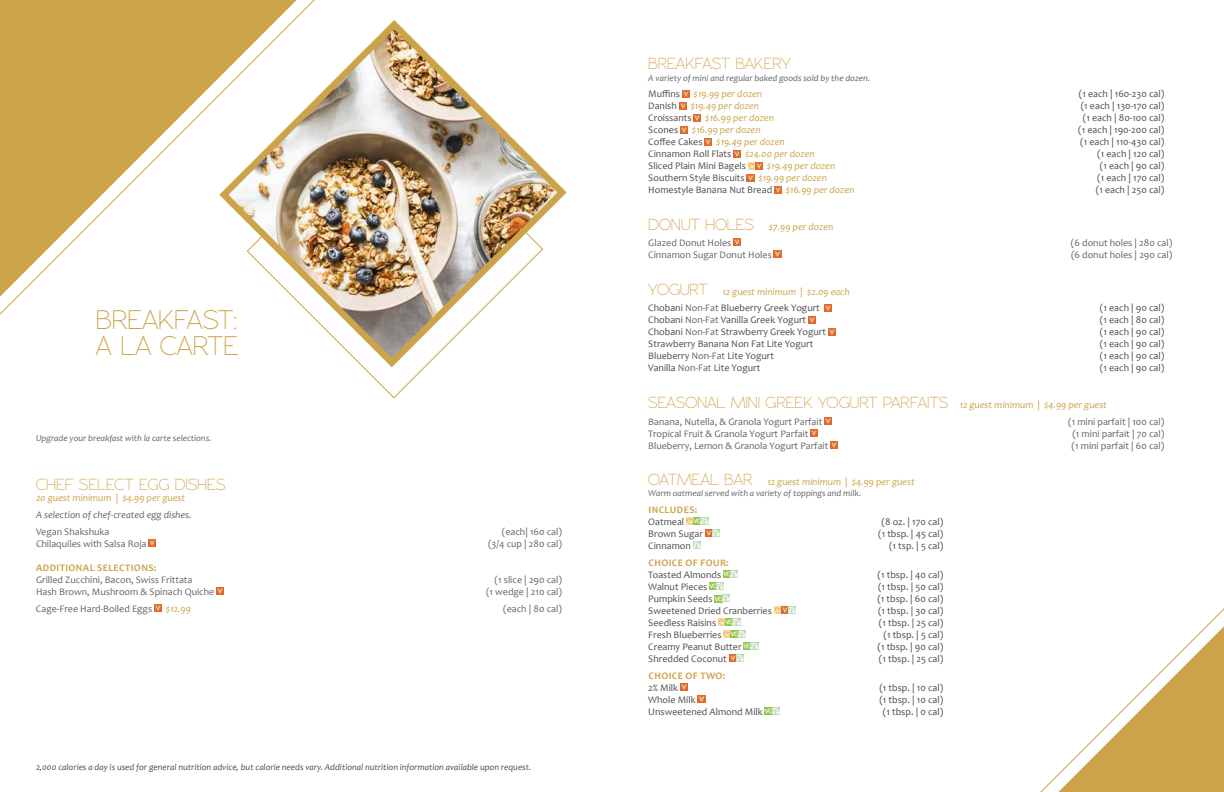
<style>
.page{position:relative;width:1224px;height:792px;background:#fff}
.page>*{position:absolute;margin:0;border:0;box-sizing:border-box;transform-origin:0 0}
.t1{font:27.7px/25.9px "Rawengulk Sans";color:#cda349}
.t2{font:16.5px "Rawengulk Sans";color:#cda349}
.t3{font:10px/16.5px "Candara";color:#4d4d4f}
.t4{font:10px/16.5px "Candara";color:#636466}
.t5{font:italic 10px "Candara";color:#cda349}
.t6{font:700 10px "Candara";letter-spacing:.04em;color:#cda349}
.t7{font:italic 10px "Candara";color:#636466}
.t8{font:italic 9px "Candara";color:#636466}
.t9{font:italic 9px "Candara";color:#4d4d4f}
.s1{font-family:"Rawengulk Sans";font-size:16.5px;color:#cda349}
.s2{font-style:italic;color:#cda349}
.s3{color:#636466}
.s4{font-family:"Candara";font-style:italic;font-size:10px}
.s5{font-family:"Rawengulk Sans";font-style:normal;font-size:16.5px}
</style>
<div class="page">
<svg style="left:1040px;top:608px;width:184px;height:184px"></svg>
<svg style="left:0;top:0;width:315px;height:315px"></svg>
<img style="left:215px;top:15px;width:352px;height:357px">
<svg style="left:679px;top:90px;width:33px;height:55px"></svg>
<svg style="left:734px;top:150px;width:7px;height:7px"></svg>
<svg style="left:747px;top:162px;width:16px;height:19px"></svg>
<svg style="left:774px;top:186px;width:8px;height:7px"></svg>
<svg style="left:734px;top:239px;width:7px;height:7px"></svg>
<svg style="left:774px;top:251px;width:7px;height:7px"></svg>
<svg style="left:824px;top:304px;width:7px;height:7px"></svg>
<svg style="left:808px;top:316px;width:8px;height:7px"></svg>
<svg style="left:828px;top:328px;width:7px;height:7px"></svg>
<svg style="left:824px;top:417px;width:8px;height:7px"></svg>
<svg style="left:811px;top:429px;width:7px;height:7px"></svg>
<svg style="left:831px;top:441px;width:7px;height:7px"></svg>
<svg style="left:686px;top:518px;width:33px;height:31px"></svg>
<svg style="left:710px;top:571px;width:28px;height:31px"></svg>
<svg style="left:774px;top:607px;width:22px;height:7px"></svg>
<svg style="left:718px;top:619px;width:40px;height:43px"></svg>
<svg style="left:680px;top:684px;width:7px;height:6px"></svg>
<svg style="left:698px;top:696px;width:7px;height:6px"></svg>
<svg style="left:765px;top:708px;width:14px;height:6px"></svg>
<svg style="left:149px;top:540px;width:7px;height:7px"></svg>
<svg style="left:216px;top:588px;width:8px;height:7px"></svg>
<svg style="left:154px;top:605px;width:8px;height:7px"></svg>
<h1 class="t1" style="left:96px;top:307px;width:144px">BREAKFAST:<br>A LA CARTE</h1>
<p class="t8" style="left:36px;top:432px;width:177px">Upgrade your breakfast with la carte selections.</p>
<h2 class="t2" style="left:36px;top:475px;width:191px">CHEF SELECT EGG DISHES</h2>
<p class="t5" style="left:36px;top:492px;width:151px">20 guest minimum | $4.99 per guest</p>
<p class="t7" style="left:36px;top:509px;width:157px">A selection of chef-created egg dishes.</p>
<p class="t4" style="left:36px;top:524px;width:75px">Vegan Shakshuka</p>
<p class="t4" style="left:502px;top:524px;width:62px">(each| 160 cal)</p>
<p class="t4" style="left:36px;top:536px;width:112px">Chilaquiles with Salsa Roja</p>
<p class="t4" style="left:488px;top:536px;width:75px">(3/4 cup | 280 cal)</p>
<p class="t6" style="left:36px;top:562px;width:122px">ADDITIONAL SELECTIONS:</p>
<p class="t4" style="left:36px;top:572px;width:158px">Grilled Zucchini, Bacon, Swiss Frittata</p>
<p class="t4" style="left:495px;top:572px;width:69px">(1 slice | 290 cal)</p>
<p class="t4" style="left:36px;top:584px;width:180px">Hash Brown, Mushroom &amp; Spinach Quiche</p>
<p class="t4" style="left:486px;top:584px;width:77px">(1 wedge | 210 cal)</p>
<p class="t4" style="left:36px;top:601px;width:118px">Cage-Free Hard-Boiled Eggs</p>
<p class="t5" style="left:166px;top:603px;width:26px">$12.99</p>
<p class="t4" style="left:503px;top:601px;width:60px">(each | 80 cal)</p>
<p class="t9" style="left:36px;top:761px;width:497px">2,000 calories a day is used for general nutrition advice, but calorie needs vary. Additional nutrition information available upon request.</p>
<h2 class="t2" style="left:648px;top:54px;width:144px">BREAKFAST BAKERY</h2>
<p class="t8" style="left:648px;top:72px;width:223px">A variety of mini and regular baked goods sold by the dozen.</p>
<p class="t3" style="left:648px;top:86px;width:33px">Muffins</p>
<p class="t5" style="left:694px;top:88px;width:70px">$19.99 per dozen</p>
<p class="t3" style="left:1079px;top:86px;width:87px">(1 each | 160-230 cal)</p>
<p class="t3" style="left:648px;top:98px;width:30px">Danish</p>
<p class="t5" style="left:691px;top:100px;width:70px">$19.49 per dozen</p>
<p class="t3" style="left:1081px;top:98px;width:85px">(1 each | 130-170 cal)</p>
<p class="t3" style="left:648px;top:110px;width:45px">Croissants</p>
<p class="t5" style="left:705px;top:112px;width:70px">$16.99 per dozen</p>
<p class="t3" style="left:1083px;top:110px;width:83px">(1 each | 80-100 cal)</p>
<p class="t3" style="left:648px;top:122px;width:31px">Scones</p>
<p class="t5" style="left:692px;top:124px;width:70px">$16.99 per dozen</p>
<p class="t3" style="left:1078px;top:122px;width:88px">(1 each | 190-200 cal)</p>
<p class="t3" style="left:648px;top:134px;width:56px">Coffee Cakes</p>
<p class="t5" style="left:716px;top:136px;width:70px">$19.49 per dozen</p>
<p class="t3" style="left:1080px;top:134px;width:86px">(1 each | 110-430 cal)</p>
<p class="t3" style="left:648px;top:146px;width:85px">Cinnamon Roll Flats</p>
<p class="t5" style="left:745px;top:148px;width:71px">$24.00 per dozen</p>
<p class="t3" style="left:1097px;top:146px;width:69px">(1 each | 120 cal)</p>
<p class="t3" style="left:648px;top:158px;width:99px">Sliced Plain Mini Bagels</p>
<p class="t5" style="left:767px;top:160px;width:70px">$19.49 per dozen</p>
<p class="t3" style="left:1100px;top:158px;width:66px">(1 each | 90 cal)</p>
<p class="t3" style="left:648px;top:170px;width:98px">Southern Style Biscuits</p>
<p class="t5" style="left:758px;top:172px;width:70px">$19.99 per dozen</p>
<p class="t3" style="left:1097px;top:170px;width:69px">(1 each | 170 cal)</p>
<p class="t3" style="left:648px;top:182px;width:125px">Homestyle Banana Nut Bread</p>
<p class="t5" style="left:786px;top:184px;width:70px">$16.99 per dozen</p>
<p class="t3" style="left:1096px;top:182px;width:70px">(1 each | 250 cal)</p>
<p class="t4" style="left:648px;top:218px;width:187px"><span class="s1">DONUT HOLES</span> <span class="s2">$7.99 per dozen<br></span>Glazed Donut Holes</p>
<p class="t4" style="left:1071px;top:234px;width:103px">(6 donut holes | 280 cal)</p>
<p class="t4" style="left:648px;top:246px;width:125px">Cinnamon Sugar Donut Holes</p>
<p class="t4" style="left:1071px;top:246px;width:103px">(6 donut holes | 290 cal)</p>
<p class="t3" style="left:648px;top:283px;width:203px"><span class="s1">YOGURT</span> <span class="s2">12 guest minimum | $2.09 each<br></span>Chobani <span class="s3">Non-Fat</span> Blueberry Greek Yogurt</p>
<p class="t3" style="left:1100px;top:300px;width:66px">(1 each | 90 cal)</p>
<p class="t3" style="left:648px;top:312px;width:159px">Chobani <span class="s3">Non-Fat</span> Vanilla Greek Yogurt</p>
<p class="t3" style="left:1100px;top:312px;width:66px">(1 each | 80 cal)</p>
<p class="t3" style="left:648px;top:324px;width:179px">Chobani <span class="s3">Non-Fat</span> Strawberry Greek Yogurt</p>
<p class="t3" style="left:1100px;top:324px;width:66px">(1 each | 90 cal)</p>
<p class="t3" style="left:648px;top:336px;width:167px">Strawberry Banana Non Fat Lite Yogurt</p>
<p class="t3" style="left:1100px;top:336px;width:66px">(1 each | 90 cal)</p>
<p class="t3" style="left:648px;top:348px;width:127px">Blueberry <span class="s3">Non-Fat</span> Lite Yogurt</p>
<p class="t3" style="left:1100px;top:348px;width:66px">(1 each | 90 cal)</p>
<p class="t3" style="left:648px;top:360px;width:114px">Vanilla <span class="s3">Non-Fat</span> Lite Yogurt</p>
<p class="t3" style="left:1100px;top:360px;width:66px">(1 each | 90 cal)</p>
<h2 class="t2" style="left:648px;top:393px;width:460px">SEASONAL MINI GREEK YOGURT PARFAITS <span class="s4">12 guest minimum | $4.99 per guest</span></h2>
<p class="t4" style="left:648px;top:413px;width:176px">Banana, Nutella, &amp; Granola Yogurt Parfait</p>
<p class="t4" style="left:1068px;top:413px;width:98px">(1 mini parfait | 100 cal)</p>
<p class="t4" style="left:648px;top:425px;width:162px">Tropical Fruit &amp; Granola Yogurt Parfait</p>
<p class="t4" style="left:1072px;top:425px;width:93px">(1 mini parfait | 70 cal)</p>
<p class="t4" style="left:648px;top:437px;width:182px">Blueberry, Lemon &amp; Granola Yogurt Parfait</p>
<p class="t4" style="left:1072px;top:437px;width:94px">(1 mini parfait | 60 cal)</p>
<p class="t5" style="left:648px;top:476px;width:268px"><span class="s5">OATMEAL BAR</span> 12 guest minimum | $4.99 per guest</p>
<p class="t8" style="left:648px;top:488px;width:214px">Warm oatmeal served with a variety of toppings and milk.</p>
<p class="t6" style="left:649px;top:503px;width:50px">INCLUDES:</p>
<p class="t3" style="left:648px;top:513px;width:37px">Oatmeal</p>
<p class="t3" style="left:881px;top:513px;width:63px">(8 oz. | 170 cal)</p>
<p class="t3" style="left:648px;top:525px;width:56px">Brown Sugar</p>
<p class="t3" style="left:878px;top:525px;width:67px">(1 tbsp. | 45 cal)</p>
<p class="t3" style="left:648px;top:537px;width:44px">Cinnamon</p>
<p class="t3" style="left:889px;top:537px;width:56px">(1 tsp. | 5 cal)</p>
<p class="t6" style="left:649px;top:556px;width:82px">CHOICE OF FOUR:</p>
<p class="t3" style="left:648px;top:566px;width:74px">Toasted Almonds</p>
<p class="t3" style="left:878px;top:566px;width:67px">(1 tbsp. | 40 cal)</p>
<p class="t3" style="left:648px;top:578px;width:61px">Walnut Pieces</p>
<p class="t3" style="left:878px;top:578px;width:67px">(1 tbsp. | 50 cal)</p>
<p class="t3" style="left:648px;top:590px;width:66px">Pumpkin Seeds</p>
<p class="t3" style="left:877px;top:590px;width:67px">(1 tbsp. | 60 cal)</p>
<p class="t3" style="left:648px;top:602px;width:125px">Sweetened Dried Cranberries</p>
<p class="t3" style="left:878px;top:602px;width:67px">(1 tbsp. | 30 cal)</p>
<p class="t3" style="left:648px;top:614px;width:69px">Seedless Raisins</p>
<p class="t3" style="left:879px;top:614px;width:66px">(1 tbsp. | 25 cal)</p>
<p class="t3" style="left:648px;top:626px;width:75px">Fresh Blueberries</p>
<p class="t3" style="left:884px;top:626px;width:61px">(1 tbsp. | 5 cal)</p>
<p class="t3" style="left:648px;top:638px;width:95px">Creamy Peanut Butter</p>
<p class="t3" style="left:877px;top:638px;width:67px">(1 tbsp. | 90 cal)</p>
<p class="t3" style="left:648px;top:650px;width:80px">Shredded Coconut</p>
<p class="t3" style="left:879px;top:650px;width:66px">(1 tbsp. | 25 cal)</p>
<p class="t6" style="left:649px;top:669px;width:78px">CHOICE OF TWO:</p>
<p class="t3" style="left:648px;top:679px;width:31px">2% Milk</p>
<p class="t3" style="left:879px;top:679px;width:65px">(1 tbsp. | 10 cal)</p>
<p class="t3" style="left:648px;top:691px;width:49px">Whole Milk</p>
<p class="t3" style="left:879px;top:691px;width:65px">(1 tbsp. | 10 cal)</p>
<p class="t3" style="left:648px;top:703px;width:116px">Unsweetened Almond Milk</p>
<p class="t3" style="left:883px;top:703px;width:62px">(1 tbsp. | 0 cal)</p>
</div>
